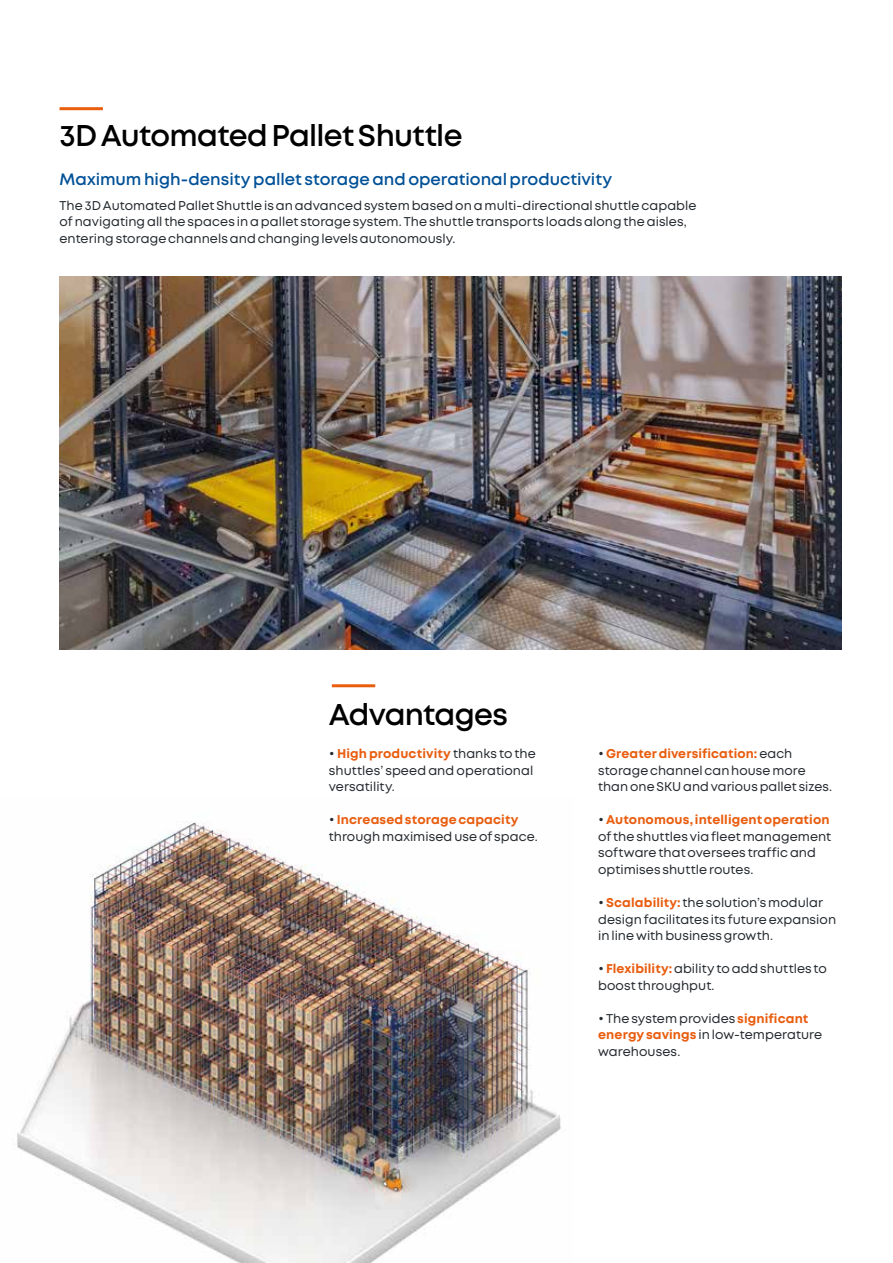
<style>
.page{position:relative;width:893px;height:1263px;background:#fff}
.page>*{position:absolute;margin:0;border:0;box-sizing:border-box;transform-origin:0 0}
.t1{font:600 30px "Mont";letter-spacing:-.025em;color:#000}
.t2{font:600 16.5px "Mont";color:#005198}
.t3{font:12.75px/16.5px "Mont";letter-spacing:.005em;color:#23292e}
.s1{font-family:"Gotham"}
.s2{font-weight:700;color:#e95d0f}
</style>
<div class="page">
<img style="left:14px;top:821px;width:549px;height:442px">
<hr style="left:60px;top:107px;width:43px;height:3px;background:#e95d0f">
<hr style="left:332px;top:684px;width:43px;height:3px;background:#e95d0f">
<img style="left:60px;top:277px;width:782px;height:373px">
<h1 class="t1" style="left:60px;top:116px;width:405px">3D Automated Pallet Shuttle</h1>
<p class="t2" style="left:60px;top:169px;width:554px">Maximum high-density pallet storage and operational productivity</p>
<p class="t3" style="left:60px;top:197px;width:639px">The 3D Automated Pallet Shuttle is an advanced system based on a multi-directional shuttle capable of navigating all the spaces in a pallet storage system. The shuttle transports loads along the aisles, entering storage channels and changing levels autonomously.</p>
<h1 class="t1" style="left:329px;top:695px;width:181px">Advantages</h1>
<p class="t3" style="left:329px;top:746px;width:209px"><span class="s1">•</span> <span class="s2">High productivity</span> thanks to the shuttles’ speed and operational versatility.</p>
<p class="t3" style="left:329px;top:812px;width:211px"><span class="s1">•</span> <span class="s2">Increased storage capacity </span>through maximised use of space.</p>
<p class="t3" style="left:598px;top:746px;width:235px"><span class="s1">•</span><span class="s2">Greater diversification:</span> each storage channel can house more than one SKU and various pallet sizes.</p>
<p class="t3" style="left:598px;top:812px;width:235px"><span class="s1">•</span> <span class="s2">Autonomous, intelligent operation </span>of the shuttles via fleet management software that oversees traffic and optimises shuttle routes.</p>
<p class="t3" style="left:598px;top:894px;width:240px"><span class="s1">•</span><span class="s2">Scalability:</span> the solution’s modular design facilitates its future expansion in line with business growth.</p>
<p class="t3" style="left:598px;top:960px;width:230px"><span class="s1">•</span> <span class="s2">Flexibility:</span> ability to add shuttles to boost throughput.</p>
<p class="t3" style="left:598px;top:1010px;width:225px"><span class="s1">•</span> The system provides <span class="s2">significant energy savings</span> in low-temperature warehouses.</p>
</div>
